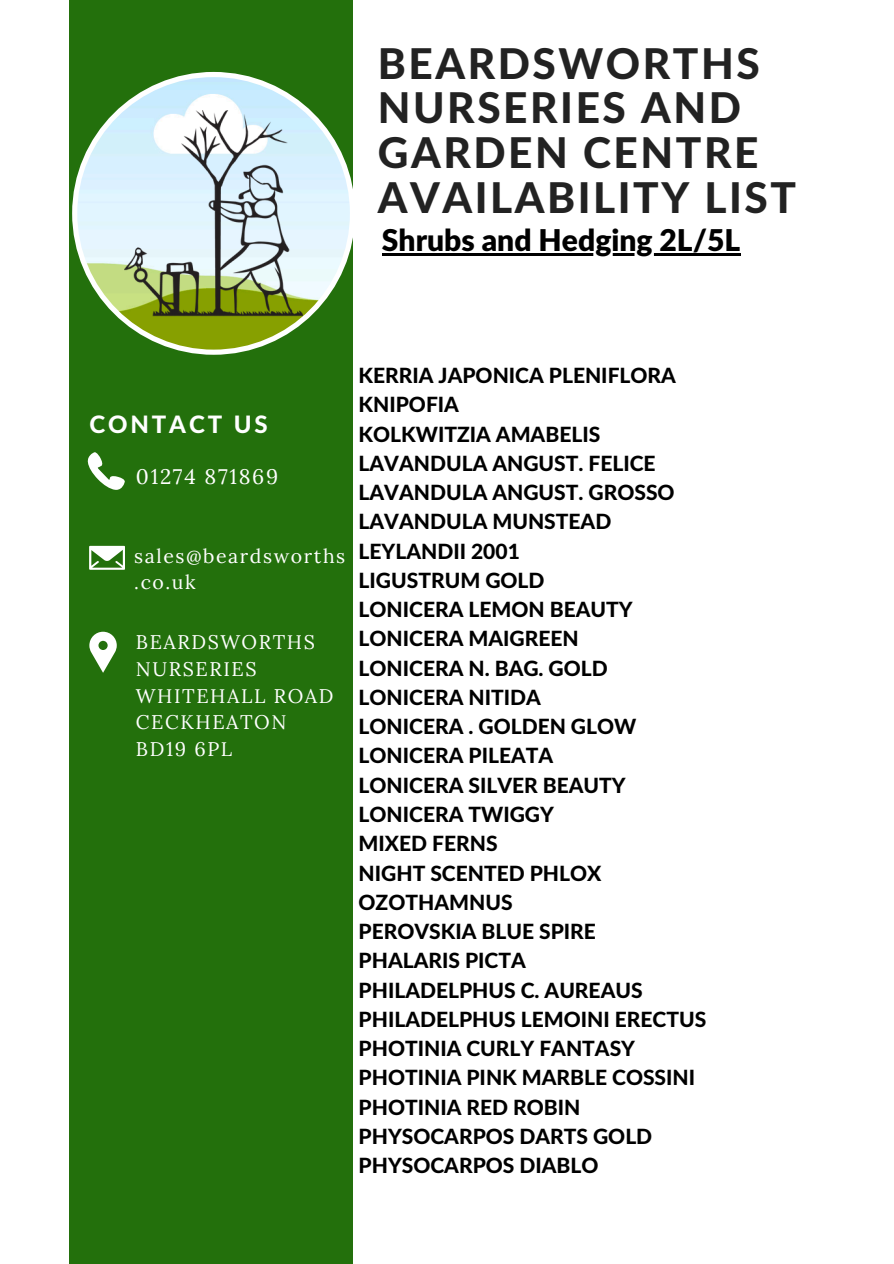
<style>
.page{position:relative;width:894px;height:1264px;background:#fff}
.page>*{position:absolute;margin:0;border:0;box-sizing:border-box;transform-origin:0 0}
.t1{font:800 42.45px/44.8px "Lato Latin";letter-spacing:.06em;color:#222}
.t2{font:900 30px "Lato Latin";color:#000}
.t3{font:800 24px "Lato Latin";letter-spacing:.12em;color:#fff}
.t4{font:800 21px/29.2px "Lato Latin";color:#000}
.t5{font:21px "Lora";letter-spacing:.08em;color:#fff}
.t6{font:19.65px/26.8px "Lora";letter-spacing:.08em;color:#fff}
.t7{font:19.5px/25.8px "Lora";letter-spacing:.08em;color:#fff}
</style>
<div class="page">
<div style="left:69px;top:0;width:283px;height:1263px;background:#23700c"></div>
<svg style="left:88px;top:452px;width:37px;height:37px"></svg>
<svg style="left:89px;top:546px;width:35px;height:23px"></svg>
<svg style="left:89px;top:631px;width:27px;height:41px"></svg>
<svg style="left:72px;top:72px;width:281px;height:283px"></svg>
<img style="left:125px;top:110px;width:177px;height:206px">
<hr style="left:382px;top:253px;width:358px;height:2px;background:#000">
<p class="t1" style="left:377px;top:43px;width:420px">BEARDSWORTHS<br>NURSERIES AND<br>GARDEN CENTRE<br>AVAILABILITY LIST</p>
<h5 class="t2" style="left:382px;top:227px;width:360px">Shrubs and Hedging 2L/5L</h5>
<p class="t3" style="left:89px;top:414px;width:180px">CONTACT US</p>
<p class="t5" style="left:136px;top:462px;width:144px">01274 871869</p>
<p class="t7" style="left:134px;top:543px;width:212px">sales@beardsworths .co.uk</p>
<p class="t6" style="left:136px;top:628px;width:199px">BEARDSWORTHS<br>NURSERIES<br>WHITEHALL ROAD<br>CECKHEATON<br>BD19 6PL</p>
<p class="t4" style="left:358px;top:362px;width:349px">KERRIA JAPONICA PLENIFLORA<br>KNIPOFIA<br>KOLKWITZIA AMABELIS<br>LAVANDULA ANGUST. FELICE<br>LAVANDULA ANGUST. GROSSO<br>LAVANDULA MUNSTEAD<br>LEYLANDII 2001<br>LIGUSTRUM GOLD<br>LONICERA LEMON BEAUTY<br>LONICERA MAIGREEN<br>LONICERA N. BAG. GOLD<br>LONICERA NITIDA<br>LONICERA . GOLDEN GLOW<br>LONICERA PILEATA<br>LONICERA SILVER BEAUTY<br>LONICERA TWIGGY<br>MIXED FERNS<br>NIGHT SCENTED PHLOX<br>OZOTHAMNUS<br>PEROVSKIA BLUE SPIRE<br>PHALARIS PICTA<br>PHILADELPHUS C. AUREAUS<br>PHILADELPHUS LEMOINI ERECTUS<br>PHOTINIA CURLY FANTASY<br>PHOTINIA PINK MARBLE COSSINI<br>PHOTINIA RED ROBIN<br>PHYSOCARPOS DARTS GOLD<br>PHYSOCARPOS DIABLO</p>
</div>
